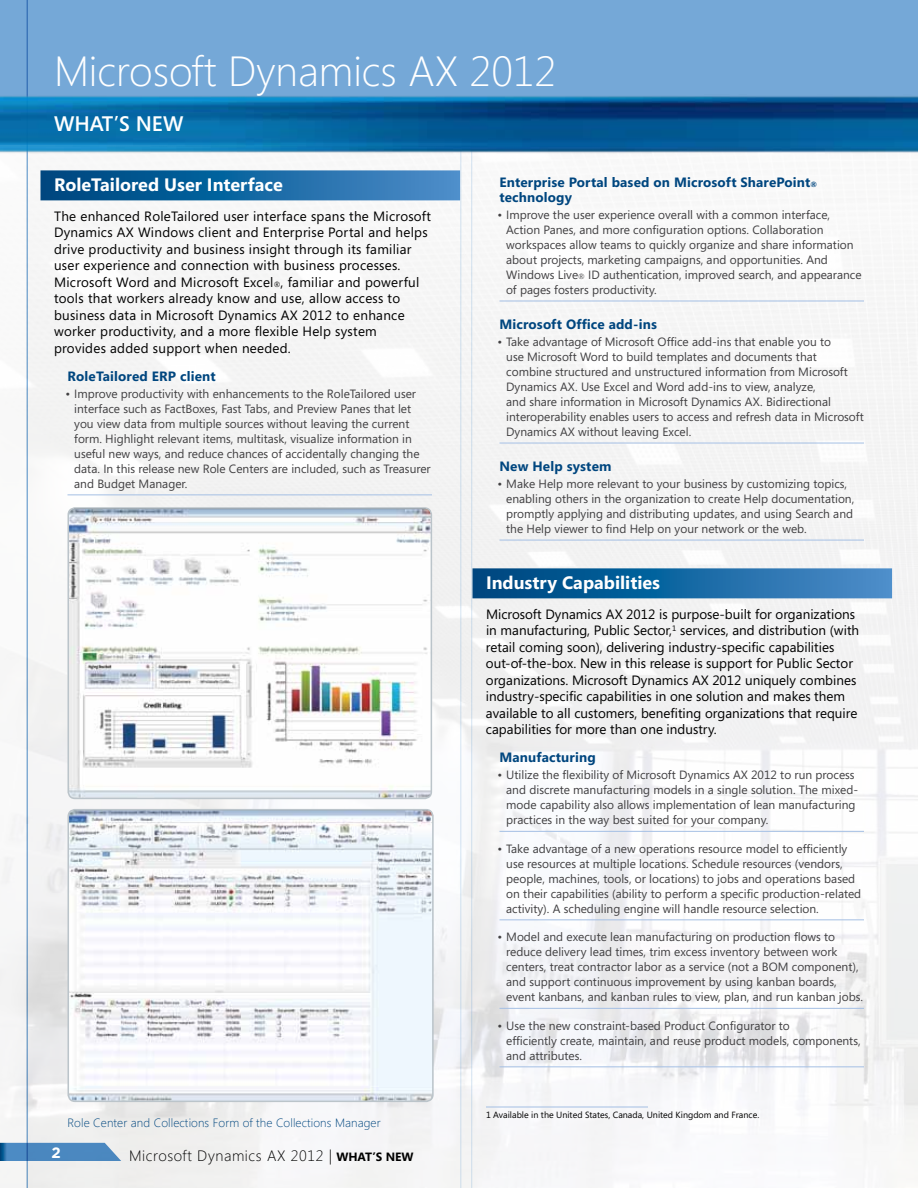
<style>
.page{position:relative;width:918px;height:1188px;background:#fff}
.page>*{position:absolute;margin:0;border:0;box-sizing:border-box;transform-origin:0 0}
.t1{font:300 42px "Segoe";color:#fff}
.t2{font:600 21px "Segoe";color:#fff}
.t3{font:700 18px "Segoe";color:#fff}
.t4{font:300 15px "Segoe";letter-spacing:.04em;color:#000}
.t5{font:700 15px "Gotham";color:#fff}
.t6{font:13.5px/16.5px "Segoe";letter-spacing:.005em;color:#000}
.t7{font:700 13.5px/14.5px "Segoe";letter-spacing:.01em;color:#00467f}
.t8{font:12px/15px "Segoe";color:#414042}
.t9{font:300 12px "Segoe";letter-spacing:.01em;color:#00467f}
.t10{font:9px "Segoe";color:#000}
.s1{font-size:7.5px}
.s2{font-weight:700;font-size:12px}
</style>
<div class="page">
<img style="left:26px;top:153px;width:892px;height:1035px">
<svg style="left:461px;top:153px;width:11px;height:1035px"></svg>
<div style="left:0;top:0;width:26px;height:1188px;background:#f8f8f8"></div>
<div style="left:0;top:0;width:918px;height:145px;background:#75a8d7"></div>
<svg style="left:0;top:1143px;width:121px;height:18px;background:#528cc1"></svg>
<hr style="left:27px;top:0;width:1px;height:1188px;background:#5091cd">
<img style="left:0;top:95px;width:918px;height:58px">
<svg style="left:40px;top:170px;width:420px;height:30px;background:#1d6aa4"></svg>
<hr style="left:68px;top:495px;width:364px;height:1px;background:#a4bfe4">
<hr style="left:500px;top:301px;width:364px;height:1px;background:#a4bfe4">
<hr style="left:500px;top:443px;width:364px;height:1px;background:#a4bfe4">
<hr style="left:500px;top:540px;width:364px;height:1px;background:#a4bfe4">
<svg style="left:472px;top:568px;width:420px;height:30px;background:#1d6aa4"></svg>
<hr style="left:500px;top:831px;width:364px;height:1px;background:#a4bfe4">
<hr style="left:500px;top:920px;width:364px;height:1px;background:#a4bfe4">
<hr style="left:500px;top:1008px;width:364px;height:1px;background:#a4bfe4">
<hr style="left:500px;top:1067px;width:364px;height:1px;background:#a4bfe4">
<hr style="left:486px;top:1107px;width:162px;height:1px;background:#a4bfe4">
<img style="left:68px;top:810px;width:365px;height:291px">
<div style="left:68px;top:809px;width:366px;height:293px;border:2px solid #bbc4ca;border-radius:7px"></div>
<img style="left:68px;top:508px;width:363px;height:290px">
<div style="left:68px;top:507px;width:364px;height:292px;border:2px solid #bbc4ca;border-radius:7px"></div>
<h1 class="t1" style="left:54px;top:42px;width:504px">Microsoft Dynamics AX 2012</h1>
<h2 class="t2" style="left:54px;top:110px;width:131px">WHAT’s NEW</h2>
<h3 class="t3" style="left:54px;top:171px;width:230px">RoleTailored User Interface</h3>
<p class="t6" style="left:54px;top:207px;width:379px">The enhanced RoleTailored user interface spans the Microsoft Dynamics AX Windows client and Enterprise Portal and helps drive productivity and business insight through its familiar user experience and connection with business processes.<br>Microsoft Word and Microsoft Excel<span class="s1">®</span>, familiar and powerful tools that workers already know and use, allow access to business data in Microsoft Dynamics AX 2012 to enhance worker productivity, and a more flexible Help system provides added support when needed.</p>
<p class="t7" style="left:68px;top:368px;width:150px">RoleTailored ERP client</p>
<p class="t8" style="left:74px;top:386px;width:358px;text-indent:-9px">• Improve productivity with enhancements to the RoleTailored user interface such as FactBoxes, Fast Tabs, and Preview Panes that let you view data from multiple sources without leaving the current form. Highlight relevant items, multitask, visualize information in useful new ways, and reduce chances of accidentally changing the data. In this release new Role Centers are included, such as Treasurer and Budget Manager.</p>
<p class="t9" style="left:68px;top:1114px;width:315px">Role Center and Collections Form of the Collections Manager</p>
<p class="t5" style="left:52px;top:1144px;width:11px">2</p>
<p class="t4" style="left:129px;top:1145px;width:286px">Microsoft Dynamics AX 2012 | <span class="s2">What’s NEW</span></p>
<p class="t7" style="left:499px;top:175px;width:319px">Enterprise Portal based on Microsoft SharePoint<span class="s1">® </span>technology</p>
<p class="t8" style="left:506px;top:207px;width:357px;text-indent:-9px">• Improve the user experience overall with a common interface, Action Panes, and more configuration options. Collaboration workspaces allow teams to quickly organize and share information about projects, marketing campaigns, and opportunities. And Windows Live<span class="s1">®</span> ID authentication, improved search, and appearance of pages fosters productivity.</p>
<p class="t7" style="left:500px;top:316px;width:159px">Microsoft Office add-ins</p>
<p class="t8" style="left:506px;top:334px;width:359px;text-indent:-9px">• Take advantage of Microsoft Office add-ins that enable you to<br>use Microsoft Word to build templates and documents that combine structured and unstructured information from Microsoft Dynamics AX. Use Excel and Word add-ins to view, analyze,<br>and share information in Microsoft Dynamics AX. Bidirectional interoperability enables users to access and refresh data in Microsoft Dynamics AX without leaving Excel.</p>
<p class="t7" style="left:500px;top:458px;width:113px">New H elp system</p>
<p class="t8" style="left:506px;top:476px;width:350px;text-indent:-9px">• Make Help more relevant to your business by customizing topics, enabling others in the organization to create Help documentation, promptly applying and distributing updates, and using Search and the Help viewer to find Help on your network or the web.</p>
<h3 class="t3" style="left:486px;top:569px;width:176px">Industry Capabilities</h3>
<p class="t6" style="left:486px;top:605px;width:375px">Microsoft Dynamics AX 2012 is purpose-built for organizations in manufacturing, Public Sector,<sup>1</sup> services, and distribution (with retail coming soon), delivering industry-specific capabilities out-of-the-box. New in this release is support for Public Sector organizations. Microsoft Dynamics AX 2012 uniquely combines industry-specific capabilities in one solution and makes them available to all customers, benefiting organizations that require capabilities for more than one industry.</p>
<p class="t7" style="left:499px;top:750px;width:98px">Manufacturing</p>
<p class="t8" style="left:506px;top:767px;width:353px;text-indent:-9px">• Utilize the flexibility of Microsoft Dynamics AX 2012 to run process and discrete manufacturing models in a single solution. The mixed&shy;mode capability also allows implementation of lean manufacturing practices in the way best suited for your company.</p>
<p class="t8" style="left:506px;top:841px;width:357px;text-indent:-9px">• Take advantage of a new operations resource model to efficiently use resources at multiple locations. Schedule resources (vendors, people, machines, tools, or locations) to jobs and operations based on their capabilities (ability to perform a specific production-related activity). A scheduling engine will handle resource selection.</p>
<p class="t8" style="left:506px;top:929px;width:358px;text-indent:-9px">• Model and execute lean manufacturing on production flows to reduce delivery lead times, trim excess inventory between work centers, treat contractor labor as a service (not a BOM component), and support continuous improvement by using kanban boards, event kanbans, and kanban rules to view, plan, and run kanban jobs.</p>
<p class="t8" style="left:506px;top:1018px;width:356px;text-indent:-9px">• Use the new constraint-based Product Configurator to<br>efficiently create, maintain, and reuse product models, components, and attributes.</p>
<p class="t10" style="left:486px;top:1108px;width:275px">1 Available in the United States, Canada, United Kingdom and France.</p>
</div>
